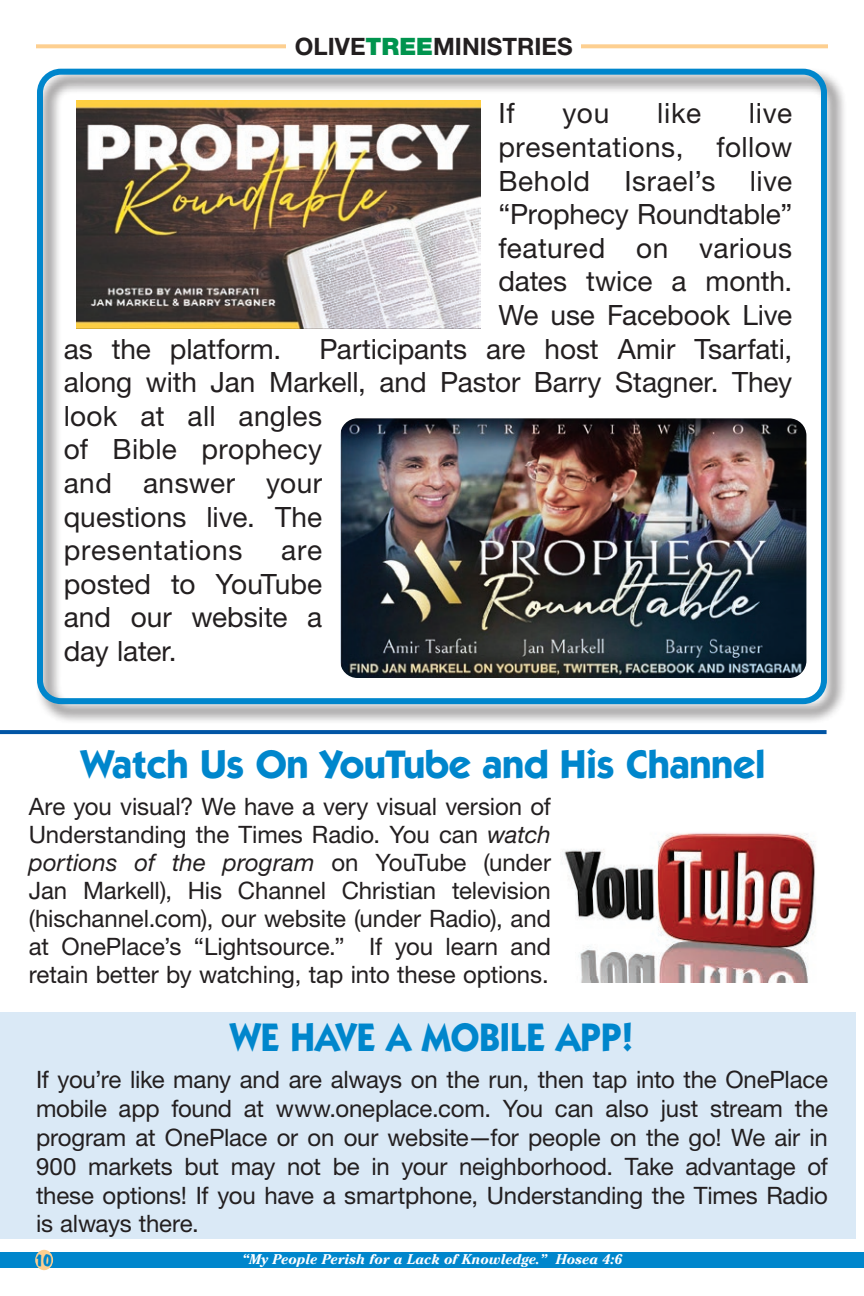
<style>
.page{position:relative;width:864px;height:1296px;background:#fff}
.page>*{position:absolute;margin:0;border:0;box-sizing:border-box;transform-origin:0 0}
.t1{font:700 40px "ITC Kabel Std";letter-spacing:-.01em;color:#0086cc}
.t2{font:700 40px "ITC Kabel Std";letter-spacing:-.01em;color:#0086cc;scale:.92 1}
.t3{font:28px/33.6px "Helvetica Neue LT Std";color:#231f20;text-align:justify}
.t4{font:24px/28px "Helvetica Neue LT Std";letter-spacing:-.005em;color:#231f20;text-align:justify}
.t5{font:700 24px "Helvetica Neue LT Std";color:#231f20}
.t6{font:700 18px "Dom Casual Std";color:#0086cc}
.t7{font:italic 700 14px "Cheltenham";color:#fff}
.s1{font-weight:900;color:#00944e}
.s2{font-style:italic}
</style>
<div class="page">
<div style="left:35px;top:67px;width:812px;height:657px;background:#231f20;opacity:.75"></div>
<div style="left:37px;top:69px;width:790px;height:635px;border:6px solid #0086cc;border-radius:21px"></div>
<svg style="left:36px;top:44px;width:792px;height:4px;background:#fdd299"></svg>
<div style="left:286px;top:32px;width:295px;height:28px;background:#fff"></div>
<div style="left:0;top:1252px;width:864px;height:16px;background:#0086cc"></div>
<div style="left:35px;top:1250px;width:18px;height:20px;background:#fdcf90;border-radius:50%"></div>
<svg style="left:0;top:730px;width:827px;height:4px;background:#0558a6"></svg>
<div style="left:0;top:1012px;width:855px;height:226px;background:#dae9f6"></div>
<img style="left:562px;top:833px;width:254px;height:150px">
<p class="t5" style="left:295px;top:31px;width:279px">OLIVE<span class="s1">TREE</span>MINISTRIES</p>
<p class="t3" style="left:498px;top:96px;width:18px">If</p>
<p class="t3" style="left:562px;top:96px;width:49px">you</p>
<p class="t3" style="left:657px;top:96px;width:45px">like</p>
<p class="t3" style="left:498px;top:96px;width:296px;text-indent:250px">live presentations, follow Behold Israel’s live “Prophecy Roundtable” featured on various dates twice a month.<br>We use Facebook Live</p>
<p class="t3" style="left:64px;top:331px;width:219px">as the platform.</p>
<p class="t3" style="left:64px;top:331px;width:730px;text-align:left;text-indent:256px">Participants are host Amir Tsarfati, along with Jan Markell, and Pastor Barry Stagner. They look at all angles<br>of Bible prophecy<br>and answer your<br>questions live. The<br>presentations</p>
<p class="t3" style="left:64px;top:533px;width:260px;text-indent:218px">are posted to YouTube and our website a day later.</p>
<h1 class="t1" style="left:81px;top:740px;width:687px">Watch Us On YouTube and His Channel</h1>
<p class="t4" style="left:29px;top:792px;width:524px">Are you visual? We have a very visual version of Understanding the Times Radio. You can <span class="s2">watch portions of the program</span> on YouTube (under Jan Markell), His Channel Christian television (hischannel.com), our website (under Radio), and at OnePlace’s “Lightsource.” If you learn and retain better by watching, tap into these options.</p>
<h1 class="t2" style="left:230px;top:1013px;width:440px">WE HAVE A MOBILE APP!</h1>
<p class="t4" style="left:36px;top:1065px;width:794px;line-height:28.8px">If you’re like many and are always on the run, then tap into the OnePlace mobile app found at www.oneplace.com. You can also just stream the program at OnePlace or on our website—for people on the go! We air in 900 markets but may not be in your neighborhood. Take advantage of these options! If you have a smartphone, Understanding the Times Radio is always there.</p>
<p class="t6" style="left:36px;top:1250px;width:18px">10</p>
<p class="t7" style="left:242px;top:1251px;width:382px">“My People Perish for a Lack of Knowledge.” Hosea 4:6</p>
</div>
